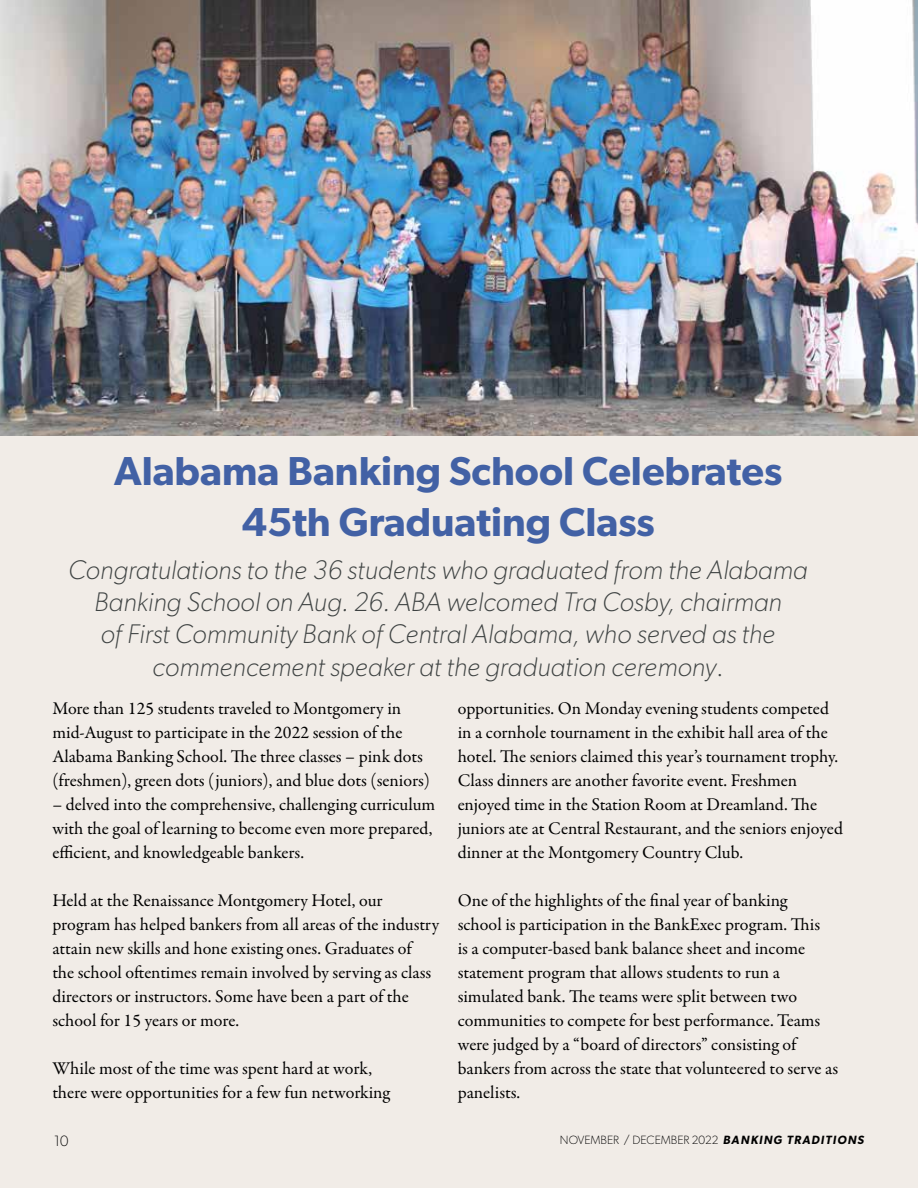
<style>
.page{position:relative;width:918px;height:1188px;background:#fff}
.page>*{position:absolute;margin:0;border:0;box-sizing:border-box;transform-origin:0 0}
.t1{font:600 40.5px/51px "Gibson";color:#4261a5;text-align:center}
.t2{font:italic 100 27px/32.4px "Gibson";color:#3e4242;text-align:center}
.t3{font:18px/24px "Garamond Premr Pro";color:#000}
.t4{font:100 15px "Gibson";color:#000}
.t5{font:100 12px "Gibson";color:#000}
.s1{font-style:normal}
.s2{font-weight:600;font-style:italic}
</style>
<div class="page">
<div style="left:0;top:6px;width:918px;height:1182px;background:#f1ece7"></div>
<img style="left:0;top:0;width:918px;height:435px">
<h1 class="t1" style="left:114px;top:445px;width:670px">Alabama Banking School Celebrates<br>45th Graduating Class</h1>
<p class="t2" style="left:68px;top:553px;width:741px">Congratulations to the 36 students who graduated from the Alabama Banking School on Aug. 26. ABA welcomed Tra Cosby, chairman<br>of First Community Bank of Central Alabama, who served as the commencement speaker at the graduation ceremony<span class="s1">.</span></p>
<p class="t3" style="left:52px;top:697px;width:379px">More than 125 students traveled to Montgomery in mid-August to participate in the 2022 session of the Alabama Banking School. The three classes – pink dots (freshmen), green dots (juniors), and blue dots (seniors)</p>
<p class="t3" style="left:52px;top:793px;width:384px">– delved into the comprehensive, challenging curriculum with the goal of learning to become even more prepared, efficient, and knowledgeable bankers.</p>
<p class="t3" style="left:52px;top:889px;width:388px">Held at the Renaissance Montgomery Hotel, our program has helped bankers from all areas of the industry attain new skills and hone existing ones. Graduates of<br>the school oftentimes remain involved by serving as class directors or instructors. Some have been a part of the school for 15 years or more.</p>
<p class="t3" style="left:52px;top:1057px;width:339px">While most of the time was spent hard at work, there were opportunities for a few fun networking</p>
<p class="t3" style="left:458px;top:697px;width:387px">opportunities. On Monday evening students competed in a cornhole tournament in the exhibit hall area of the hotel. The seniors claimed this year’s tournament trophy.<br>Class dinners are another favorite event. Freshmen enjoyed time in the Station Room at Dreamland. The juniors ate at Central Restaurant, and the seniors enjoyed dinner at the Montgomery Country Club.</p>
<p class="t3" style="left:458px;top:889px;width:382px">One of the highlights of the final year of banking<br>school is participation in the BankExec program. This<br>is a computer-based bank balance sheet and income statement program that allows students to run a simulated bank. The teams were split between two communities to compete for best performance. Teams were judged by a “board of directors” consisting of bankers from across the state that volunteered to serve as panelists.</p>
<p class="t4" style="left:54px;top:1132px;width:16px">10</p>
<p class="t5" style="left:560px;top:1132px;width:306px">NOVEMBER / DECEMBER 2022 <span class="s2">BANKING TRADITIONS</span></p>
</div>
